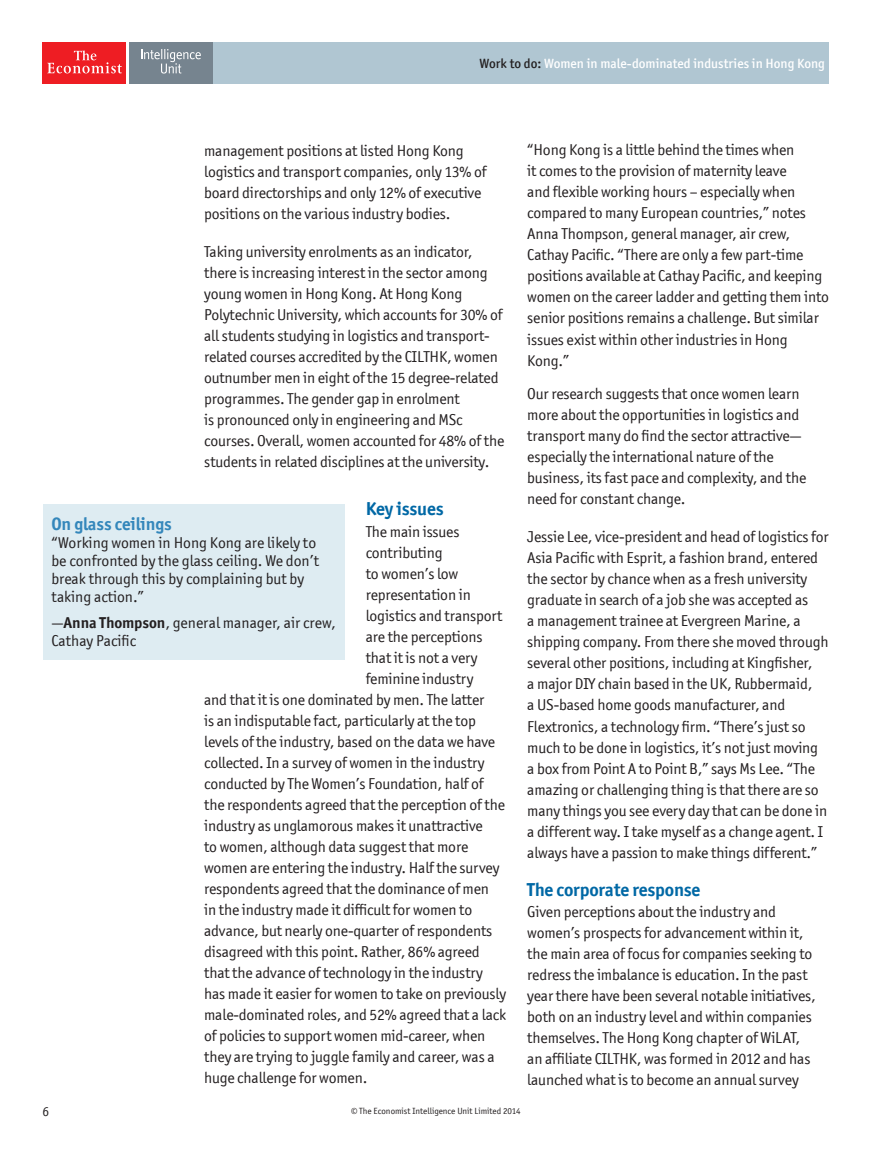
<style>
.page{position:relative;width:893px;height:1149px;background:#fff}
.page>*{position:absolute;margin:0;border:0;box-sizing:border-box;transform-origin:0 0}
.t1{font:700 18.75px "Officina San ITC";letter-spacing:-.01em;color:#0068a5}
.t2{font:700 18px "Officina San ITC";letter-spacing:-.005em;color:#3487bb}
.t3{font:15.75px/21px "Officina San ITC";letter-spacing:-.01em;color:#231f20}
.t4{font:500 13.5px "Officina San ITC";color:#fff}
.t5{font:13.5px "Officina San ITC";color:#231f20}
.t6{font:9px "Officina San ITC";color:#231f20}
.s1{color:#231f20}
.s2{font-weight:700}
</style>
<div class="page">
<div style="left:43px;top:42px;width:786px;height:42px;background:#b0c6d2"></div>
<div style="left:43px;top:42px;width:83px;height:42px;background:#ee1d23"></div>
<svg style="left:47px;top:50px;width:75px;height:23px"></svg>
<div style="left:129px;top:42px;width:84px;height:42px;background:#76848f"></div>
<svg style="left:141px;top:49px;width:60px;height:24px"></svg>
<div style="left:43px;top:504px;width:301px;height:155px;background:#deecf2"></div>
<p class="t4" style="left:480px;top:55px;width:347px"><span class="s1">Work to do:</span> Women in male-dominated industries in Hong Kong</p>
<p class="t3" style="left:204px;top:140px;width:284px">management positions at listed Hong Kong logistics and transport companies, only 13% of board directorships and only 12% of executive positions on the various industry bodies.</p>
<p class="t3" style="left:204px;top:240px;width:302px">Taking university enrolments as an indicator, there is increasing interest in the sector among young women in Hong Kong. At Hong Kong Polytechnic University, which accounts for 30% of all students studying in logistics and transport&shy;related courses accredited by the CILTHK, women outnumber men in eight of the 15 degree-related programmes. The gender gap in enrolment<br>is pronounced only in engineering and MSc courses. Overall, women accounted for 48% of the students in related disciplines at the university.</p>
<p class="t1" style="left:366px;top:497px;width:80px">Key issues</p>
<p class="t3" style="left:366px;top:520px;width:95px">The main issues</p>
<p class="t3" style="left:366px;top:541px;width:78px">contributing</p>
<p class="t3" style="left:366px;top:562px;width:94px">to women’s low</p>
<p class="t3" style="left:366px;top:583px;width:107px">representation in</p>
<p class="t3" style="left:366px;top:604px;width:138px">logistics and transport</p>
<p class="t3" style="left:366px;top:625px;width:118px">are the perceptions</p>
<p class="t3" style="left:366px;top:646px;width:113px">that it is not a very</p>
<p class="t3" style="left:366px;top:667px;width:109px">feminine industry</p>
<p class="t3" style="left:204px;top:688px;width:282px">and that it is one dominated by men. The latter</p>
<p class="t3" style="left:204px;top:709px;width:273px">is an indisputable fact, particularly at the top</p>
<p class="t3" style="left:204px;top:730px;width:293px">levels of the industry, based on the data we have</p>
<p class="t3" style="left:204px;top:751px;width:282px">collected. In a survey of women in the industry</p>
<p class="t3" style="left:204px;top:772px;width:281px">conducted by The Women’s Foundation, half of</p>
<p class="t3" style="left:204px;top:793px;width:302px">the respondents agreed that the perception of the</p>
<p class="t3" style="left:204px;top:814px;width:280px">industry as unglamorous makes it unattractive</p>
<p class="t3" style="left:204px;top:835px;width:266px">to women, although data suggest that more</p>
<p class="t3" style="left:204px;top:856px;width:297px">women are entering the industry. Half the survey</p>
<p class="t3" style="left:204px;top:877px;width:286px">respondents agreed that the dominance of men</p>
<p class="t3" style="left:204px;top:898px;width:270px">in the industry made it difficult for women to</p>
<p class="t3" style="left:204px;top:919px;width:290px">advance, but nearly one-quarter of respondents</p>
<p class="t3" style="left:204px;top:940px;width:277px">disagreed with this point. Rather, 86% agreed</p>
<p class="t3" style="left:204px;top:961px;width:280px">that the advance of technology in the industry</p>
<p class="t3" style="left:204px;top:982px;width:304px">has made it easier for women to take on previously</p>
<p class="t3" style="left:204px;top:1003px;width:303px">male-dominated roles, and 52% agreed that a lack</p>
<p class="t3" style="left:204px;top:1024px;width:283px">of policies to support women mid-career, when</p>
<p class="t3" style="left:204px;top:1045px;width:292px">they are trying to juggle family and career, was a</p>
<p class="t3" style="left:204px;top:1066px;width:165px">huge challenge for women.</p>
<p class="t2" style="left:51px;top:512px;width:122px">On glass ceilings</p>
<p class="t3" style="left:51px;top:533px;width:269px;line-height:18px">“Working women in Hong Kong are likely to be confronted by the glass ceiling. We don’t break through this by complaining but by taking action.”</p>
<p class="t3" style="left:51px;top:614px;width:286px;line-height:18px">—<span class="s2">Anna Thompson</span>, general manager, air crew,<br>Cathay Pacific</p>
<p class="t3" style="left:527px;top:139px;width:303px">“Hong Kong is a little behind the times when<br>it comes to the provision of maternity leave<br>and flexible working hours – especially when compared to many European countries,” notes Anna Thompson, general manager, air crew, Cathay Pacific. “There are only a few part-time positions available at Cathay Pacific, and keeping women on the career ladder and getting them into senior positions remains a challenge. But similar issues exist within other industries in Hong Kong.”</p>
<p class="t3" style="left:527px;top:383px;width:280px">Our research suggests that once women learn more about the opportunities in logistics and transport many do find the sector attractive— especially the international nature of the business, its fast pace and complexity, and the need for constant change.</p>
<p class="t3" style="left:527px;top:526px;width:303px">Jessie Lee, vice-president and head of logistics for Asia Pacific with Esprit, a fashion brand, entered the sector by chance when as a fresh university graduate in search of a job she was accepted as<br>a management trainee at Evergreen Marine, a shipping company. From there she moved through several other positions, including at Kingfisher,<br>a major DIY chain based in the UK, Rubbermaid,<br>a US-based home goods manufacturer, and Flextronics, a technology firm. “There’s just so much to be done in logistics, it’s not just moving a box from Point A to Point B,” says Ms Lee. “The amazing or challenging thing is that there are so many things you see every day that can be done in a different way. I take myself as a change agent. I always have a passion to make things different.”</p>
<p class="t1" style="left:527px;top:877px;width:175px">The corporate response</p>
<p class="t3" style="left:527px;top:900px;width:290px">Given perceptions about the industry and women’s prospects for advancement within it, the main area of focus for companies seeking to redress the imbalance is education. In the past year there have been several notable initiatives, both on an industry level and within companies themselves. The Hong Kong chapter of WiLAT, an affiliate CILTHK, was formed in 2012 and has launched what is to become an annual survey</p>
<p class="t5" style="left:43px;top:1103px;width:8px">6</p>
<p class="t6" style="left:351px;top:1105px;width:171px">© The Economist Intelligence Unit Limited 2014</p>
</div>
